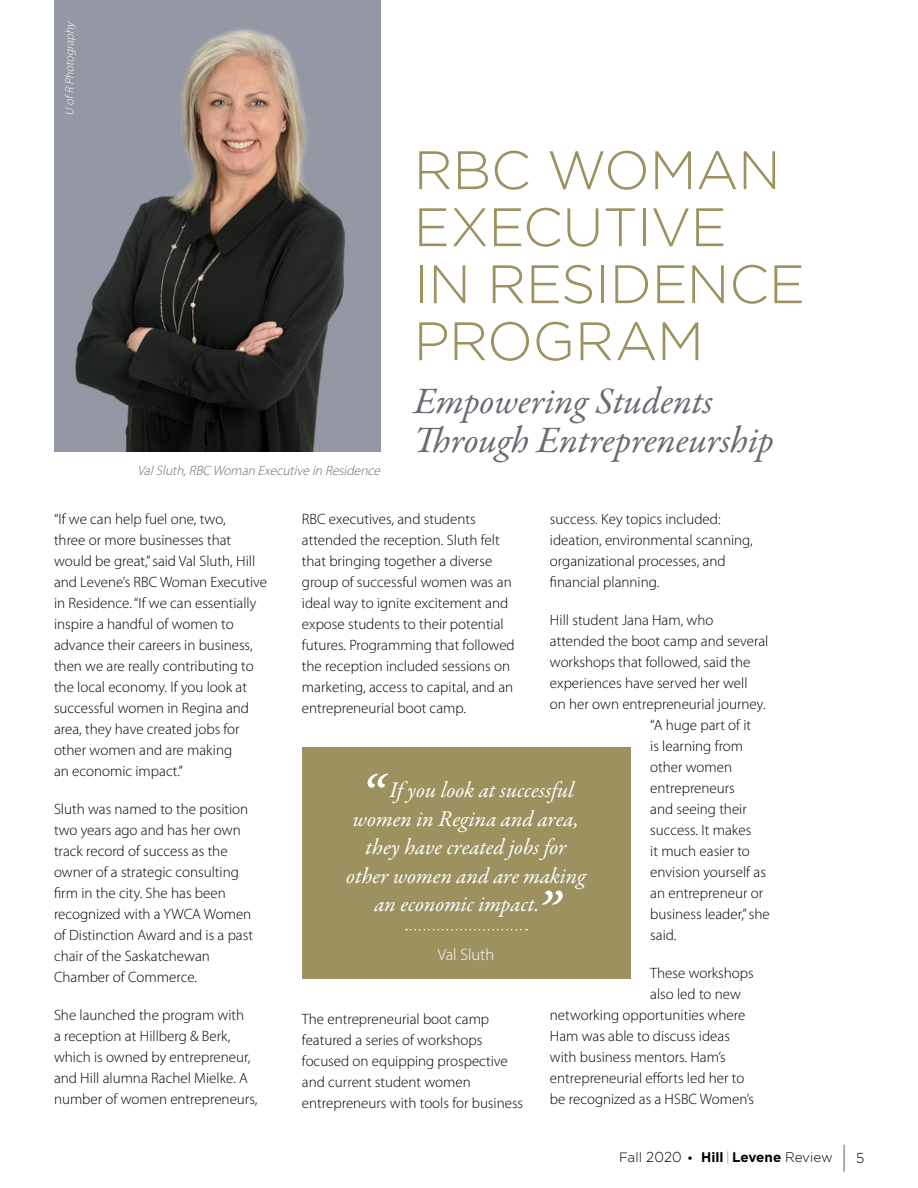
<style>
.page{position:relative;width:918px;height:1188px;background:#fff}
.page>*{position:absolute;margin:0;border:0;box-sizing:border-box;transform-origin:0 0}
.t1{font:italic 65.55px "Garamond Premr Pro";color:#fff}
.t2{font:300 54px/57px "Gotham";letter-spacing:-.01em;color:#9c915f}
.t3{font:italic 37.5px/39px "Garamond Premr Pro";letter-spacing:-.005em;color:#696b73}
.t4{font:italic 22.5px "Garamond Premr Pro";letter-spacing:-.005em;color:#fff}
.t5{font:300 16.5px "Myriad Pro";color:#fff}
.t6{font:300 15px/21px "Myriad Pro";color:#000}
.t7{font:italic 300 13.5px "Myriad Pro";color:#696b73}
.t8{font:300 13.5px "Gotham";letter-spacing:-.01em;color:#000}
.s1{font-size:14.4px}
.s2{font-family:"Forte";font-weight:400}
.s3{font-weight:700;font-size:13.95px}
.s4{font-weight:700}
.s5{font-weight:100}
.s6{font-size:13.95px}
.s7{font-family:"Myriad Pro";font-size:27px}
</style>
<div class="page">
<img style="left:54px;top:0;width:326px;height:451px">
<svg style="left:65px;top:21px;width:11px;height:94px"></svg>
<div style="left:302px;top:747px;width:328px;height:232px;background:#9c915f"></div>
<svg style="left:406px;top:929px;width:121px;height:1px"></svg>
<p class="t7" style="left:137px;top:462px;width:248px">ValSluth,RBC Woman Executive in Residence</p>
<h2 class="t2" style="left:414px;top:140px;width:393px">RBC WOMAN<br>EXECUTIVE<br>IN RESIDENCE<br>PROGRAM</h2>
<h3 class="t3" style="left:414px;top:383px;width:362px">Empowering Students<br>THrough Entrepreneurship</h3>
<p class="t6" style="left:54px;top:509px;width:215px">“If we can help fuel one, two,<br>three or more businesses that would be great,” said Val Sluth, Hill and Levene’s RBC Woman Executive in Residence. “If we can essentially inspire a handful of women to advance their careers in business, then we are really contributing to the local economy. If you look at successful women in Regina and area, they have created jobs for other women and are making<br>an economic impact.”</p>
<p class="t6" style="left:54px;top:799px;width:200px">Sluth was named to the position two years ago and has her own track record of success as the owner of a strategic consulting firm in the city. She has been recognized with a YWCA Women of Distinction Award and is a past chair of the Saskatchewan<br>Chamber of Commerce.</p>
<p class="t6" style="left:54px;top:1005px;width:205px">She launched the program with<br>a reception at Hillberg &amp; Berk, which is owned by entrepreneur, and Hill alumna Rachel Mielke. A number of women entrepreneurs,</p>
<p class="t6" style="left:302px;top:509px;width:214px">RBC executives, and students attended the reception. Sluth felt that bringing together a diverse group of successful women was an ideal way to ignite excitement and expose students to their potential futures. Programming that followed the reception included sessions on marketing, access to capital, and an entrepreneurial boot camp.</p>
<p class="t6" style="left:550px;top:509px;width:204px">success. Key topics included: ideation, environmental scanning, organizational processes, and financial planning.</p>
<p class="t6" style="left:550px;top:610px;width:165px">Hill student Jana Ham, who</p>
<p class="t6" style="left:550px;top:631px;width:220px">attended the boot camp and several</p>
<p class="t6" style="left:550px;top:652px;width:202px">workshops that followed, said the</p>
<p class="t6" style="left:550px;top:673px;width:199px">experiences have served her well</p>
<p class="t6" style="left:550px;top:694px;width:217px">on her own entrepreneurial journey.</p>
<p class="t6" style="left:650px;top:715px;width:102px">“A huge part of it</p>
<p class="t6" style="left:650px;top:736px;width:94px">is learning from</p>
<p class="t6" style="left:650px;top:757px;width:83px">other women</p>
<p class="t6" style="left:650px;top:778px;width:86px">entrepreneurs</p>
<p class="t6" style="left:650px;top:799px;width:98px">and seeing their</p>
<p class="t6" style="left:650px;top:820px;width:103px">success. It makes</p>
<p class="t6" style="left:650px;top:841px;width:101px">it much easier to</p>
<p class="t6" style="left:650px;top:862px;width:117px">envision yourself as</p>
<p class="t6" style="left:650px;top:883px;width:114px">an entrepreneur or</p>
<p class="t6" style="left:650px;top:904px;width:121px">business leader,” she</p>
<p class="t6" style="left:650px;top:925px;width:28px">said.</p>
<p class="t6" style="left:650px;top:963px;width:105px">These workshops</p>
<p class="t6" style="left:650px;top:984px;width:92px">also led to new</p>
<p class="t6" style="left:550px;top:1005px;width:197px">networking opportunities where</p>
<p class="t6" style="left:550px;top:1026px;width:181px">Ham was able to discuss ideas</p>
<p class="t6" style="left:550px;top:1047px;width:177px">with business mentors. Ham’s</p>
<p class="t6" style="left:550px;top:1068px;width:196px">entrepreneurial efforts led her to</p>
<p class="t6" style="left:550px;top:1089px;width:206px">be recognized as a HSBC Women’s</p>
<h1 class="t1" style="left:358px;top:758px;width:24px">“</h1>
<h3 class="t4" style="left:390px;top:776px;width:186px">If you look at successful</h3>
<h3 class="t4" style="left:353px;top:804px;width:228px">women in Regina and area,</h3>
<h3 class="t4" style="left:366px;top:833px;width:202px">they have created jobs for</h3>
<h3 class="t4" style="left:346px;top:861px;width:241px">other women and are making</h3>
<h3 class="t4" style="left:375px;top:890px;width:166px">an economic impact.</h3>
<h1 class="t1" style="left:535px;top:875px;width:24px">”</h1>
<p class="t5" style="left:438px;top:945px;width:58px">Val Sluth</p>
<p class="t6" style="left:302px;top:1009px;width:223px">The entrepreneurial boot camp featured a series of workshops focused on equipping prospective and current student women entrepreneurs with tools for business</p>
<p class="t8" style="left:619px;top:1149px;width:247px">Fall <span class="s1">2020</span> <span class="s2">•</span> <span class="s3">H</span><span class="s4">ill</span> <span class="s5">|</span> <span class="s3">L</span><span class="s4">evene</span> <span class="s6">R</span>eview <span class="s7">|</span> <span class="s1">5</span></p>
</div>
